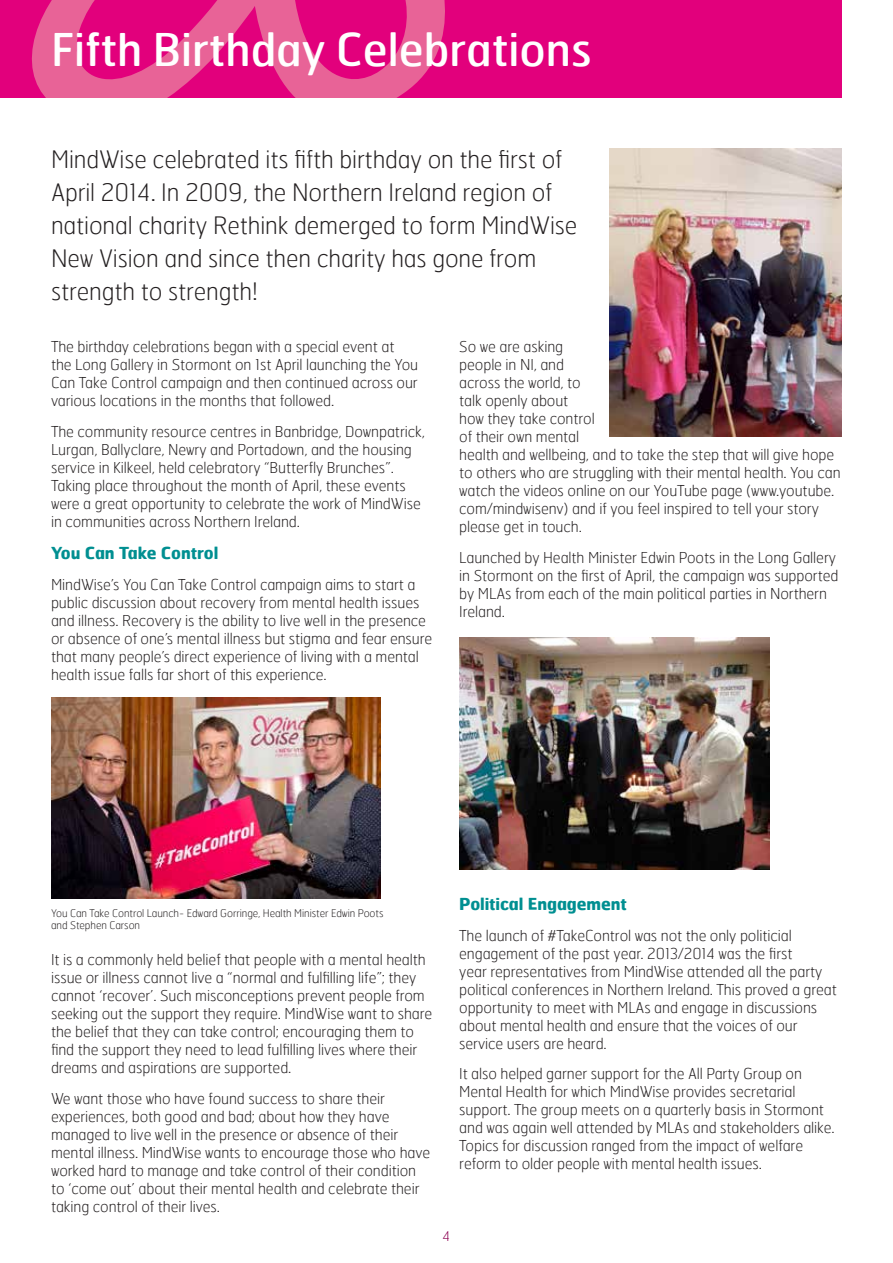
<style>
.page{position:relative;width:893px;height:1263px;background:#fff}
.page>*{position:absolute;margin:0;border:0;box-sizing:border-box;transform-origin:0 0}
.t1{font:45px "Hermes";color:#fff}
.t2{font:100 24px/33px "Hermes";letter-spacing:-.005em;color:#231f20}
.t3{font:700 16.5px "Hermes";letter-spacing:-.005em;color:#008f91}
.t4{font:100 15px/18px "Hermes";letter-spacing:-.005em;color:#231f20}
.t5{font:100 13.5px "Hermes";color:#8c0052}
.t6{font:100 10.5px/12px "Hermes";letter-spacing:-.005em;color:#231f20}
</style>
<div class="page">
<div style="left:0;top:0;width:842px;height:98px;background:#e2007c"></div>
<svg style="left:31px;top:0;width:414px;height:98px"></svg>
<img style="left:609px;top:149px;width:233px;height:287px">
<img style="left:51px;top:697px;width:330px;height:202px">
<img style="left:459px;top:637px;width:311px;height:232px">
<h1 class="t1" style="left:51px;top:21px;width:542px">Fifth Birthday Celebrations</h1>
<h2 class="t2" style="left:51px;top:142px;width:528px">MindWise celebrated its fifth birthday on the first of April 2014. In 2009, the Northern Ireland region of national charity Rethink demerged to form MindWise New Vision and since then charity has gone from strength to strength!</h2>
<p class="t4" style="left:51px;top:337px;width:369px">The birthday celebrations began with a special event at the Long Gallery in Stormont on 1st April launching the You Can Take Control campaign and then continued across our various locations in the months that followed.</p>
<p class="t4" style="left:51px;top:422px;width:375px">The community resource centres in Banbridge, Downpatrick, Lurgan, Ballyclare, Newry and Portadown, and the housing service in Kilkeel, held celebratory “Butterfly Brunches”.<br>Taking place throughout the month of April, these events were a great opportunity to celebrate the work of MindWise in communities across Northern Ireland.</p>
<p class="t3" style="left:51px;top:542px;width:169px">You Can Take Control</p>
<p class="t4" style="left:51px;top:575px;width:383px">MindWise’s You Can Take Control campaign aims to start a public discussion about recovery from mental health issues and illness. Recovery is the ability to live well in the presence or absence of one’s mental illness but stigma and fear ensure that many people’s direct experience of living with a mental health issue falls far short of this experience.</p>
<p class="t4" style="left:459px;top:337px;width:383px">So we are asking<br>people in NI, and<br>across the world, to<br>talk openly about<br>how they take control<br>of their own mental<br>health and wellbeing, and to take the step that will give hope to others who are struggling with their mental health. You can watch the videos online on our YouTube page (www.youtube. com/mindwisenv) and if you feel inspired to tell your story please get in touch.</p>
<p class="t4" style="left:459px;top:548px;width:381px">Launched by Health Minister Edwin Poots in the Long Gallery in Stormont on the first of April, the campaign was supported by MLAs from each of the main political parties in Northern Ireland.</p>
<p class="t6" style="left:51px;top:907px;width:334px">You Can Take Control Launch- Edward Gorringe, Health Minister Edwin Poots and Stephen Carson</p>
<p class="t4" style="left:51px;top:950px;width:383px">It is a commonly held belief that people with a mental health issue or illness cannot live a “normal and fulfilling life”; they cannot ‘recover’. Such misconceptions prevent people from seeking out the support they require. MindWise want to share the belief that they can take control; encouraging them to find the support they need to lead fulfilling lives where their dreams and aspirations are supported.</p>
<p class="t4" style="left:51px;top:1089px;width:381px">We want those who have found success to share their experiences, both good and bad; about how they have managed to live well in the presence or absence of their mental illness. MindWise wants to encourage those who have worked hard to manage and take control of their condition to ‘come out’ about their mental health and celebrate their taking control of their lives.</p>
<p class="t3" style="left:459px;top:893px;width:169px">Political Engagement</p>
<p class="t4" style="left:459px;top:926px;width:379px">The launch of #TakeControl was not the only politicial engagement of the past year. 2013/2014 was the first<br>year representatives from MindWise attended all the party political conferences in Northern Ireland. This proved a great opportunity to meet with MLAs and engage in discussions about mental health and ensure that the voices of our service users are heard.</p>
<p class="t4" style="left:459px;top:1064px;width:377px">It also helped garner support for the All Party Group on Mental Health for which MindWise provides secretarial support. The group meets on a quarterly basis in Stormont and was again well attended by MLAs and stakeholders alike.<br>Topics for discussion ranged from the impact of welfare reform to older people with mental health issues.</p>
<p class="t5" style="left:443px;top:1227px;width:9px">4</p>
</div>
